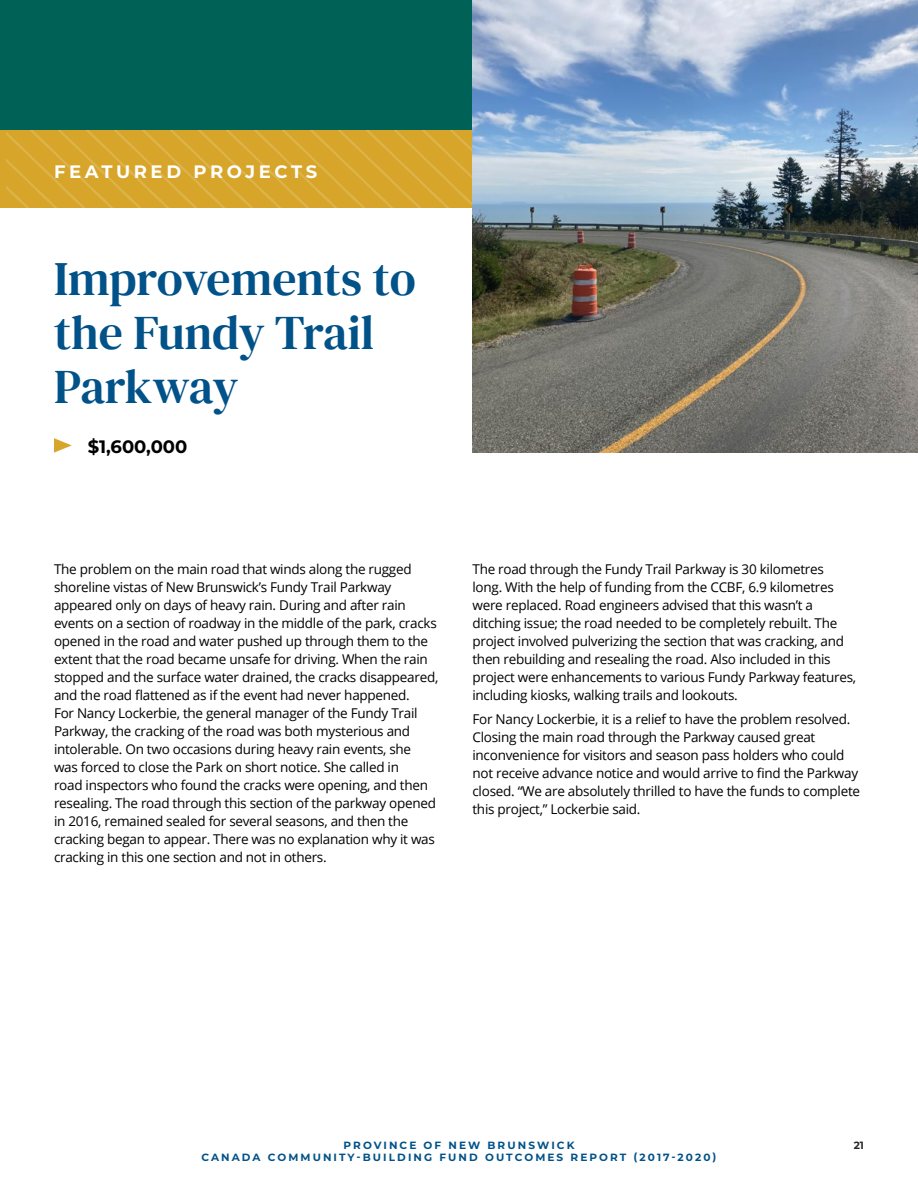
<style>
.page{position:relative;width:918px;height:1188px;background:#fff}
.page>*{position:absolute;margin:0;border:0;box-sizing:border-box;transform-origin:0 0}
.t1{font:48px/54px "DM Serif Text";color:#005289}
.t2{font:700 18px "Montserrat";letter-spacing:.2em;color:#fff}
.t3{font:700 18px "Montserrat";color:#000}
.Body_Copy{font:13.5px/18px "Open Sans";letter-spacing:-.02em;color:#000}
.t4{font:700 10.5px "Montserrat";letter-spacing:.2em;color:#005289}
.t5{font:700 10.5px "Montserrat";color:#292829}
</style>
<div class="page">
<div style="left:0;top:0;width:918px;height:208px;background:#006156"></div>
<svg style="left:54px;top:438px;width:18px;height:15px"></svg>
<svg style="left:7px;top:130px;width:465px;height:78px;background:#d7a62d"></svg>
<img style="left:472px;top:0;width:446px;height:453px">
<p class="t2" style="left:54px;top:158px;width:265px">FEATURED PROJECTS</p>
<p class="t1" style="left:54px;top:252px;width:363px">Improvements to the Fundy Trail<br>Parkway</p>
<p class="t3" style="left:88px;top:433px;width:101px">$1,600,000</p>
<p class="Body_Copy" style="left:54px;top:559px;width:386px">The problem on the main road that winds along the rugged shoreline vistas of New Brunswick’s Fundy Trail Parkway appeared only on days of heavy rain. During and after rain events on a section of roadway in the middle of the park, cracks opened in the road and water pushed up through them to the extent that the road became unsafe for driving. When the rain stopped and the surface water drained, the cracks disappeared, and the road flattened as if the event had never happened.<br>For Nancy Lockerbie, the general manager of the Fundy Trail Parkway, the cracking of the road was both mysterious and intolerable. On two occasions during heavy rain events, she was forced to close the Park on short notice. She called in<br>road inspectors who found the cracks were opening, and then resealing. The road through this section of the parkway opened in 2016, remained sealed for several seasons, and then the cracking began to appear. There was no explanation why it was cracking in this one section and not in others.</p>
<p class="Body_Copy" style="left:472px;top:559px;width:385px">The road through the Fundy Trail Parkway is 30 kilometres long. With the help of funding from the CCBF, 6.9 kilometres were replaced. Road engineers advised that this wasn’t a ditching issue; the road needed to be completely rebuilt. The project involved pulverizing the section that was cracking, and then rebuilding and resealing the road. Also included in this project were enhancements to various Fundy Parkway features, including kiosks, walking trails and lookouts.</p>
<p class="Body_Copy" style="left:472px;top:710px;width:389px">For Nancy Lockerbie, it is a relief to have the problem resolved.<br>Closing the main road through the Parkway caused great inconvenience for visitors and season pass holders who could not receive advance notice and would arrive to find the Parkway closed. “We are absolutely thrilled to have the funds to complete this project,” Lockerbie said.</p>
<p class="t4" style="left:344px;top:1137px;width:232px">PROVINCE OF NEW BRUNSWICK</p>
<p class="t5" style="left:854px;top:1137px;width:12px">21</p>
<p class="t4" style="left:201px;top:1150px;width:517px">CANADA COMMUNITY-BUILDING FUND OUTCOMES REPORT (2017-2020)</p>
</div>
